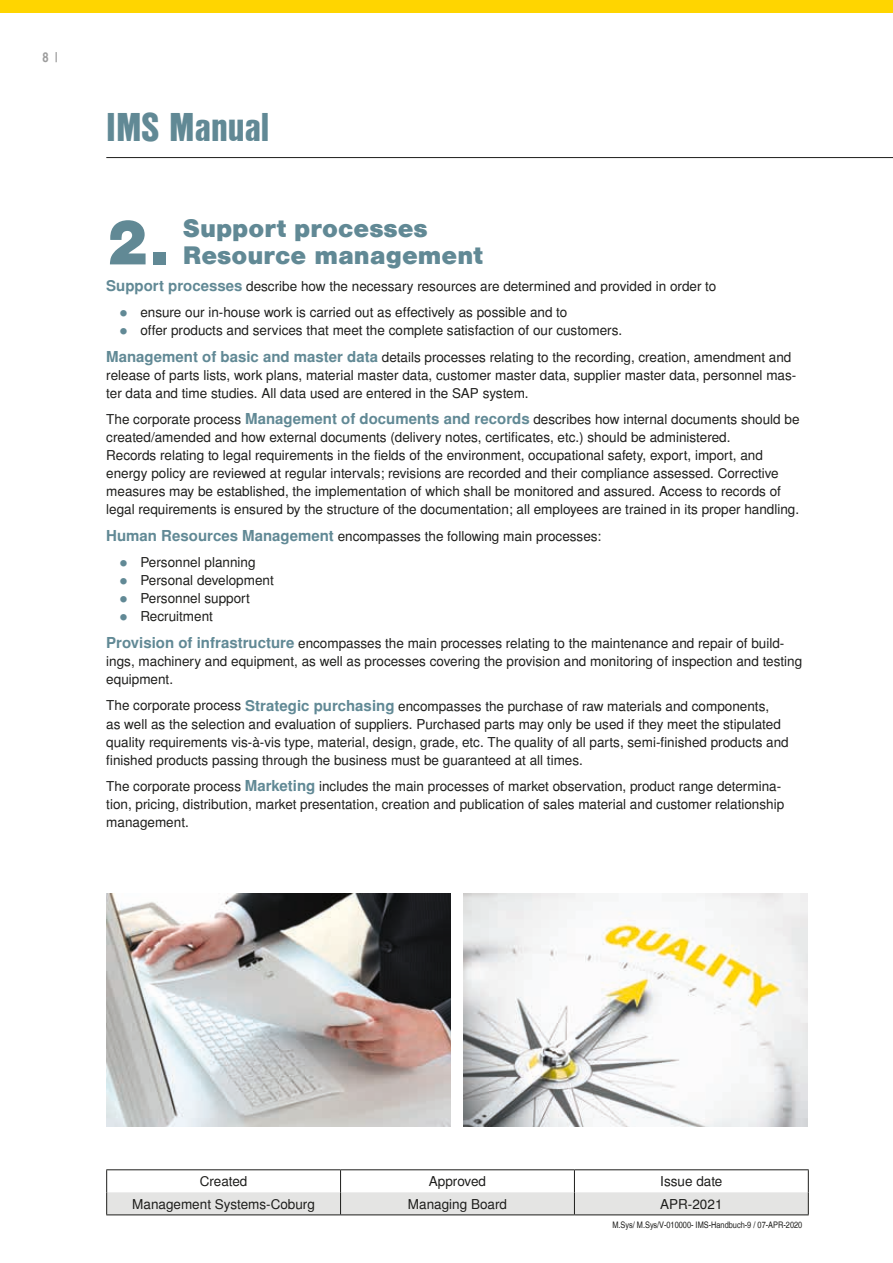
<style>
.page{position:relative;width:893px;height:1263px;background:#fff}
.page>*{position:absolute;margin:0;border:0;box-sizing:border-box;transform-origin:0 0}
.t1{font:900 60px "Nimbus San L";color:#618995}
.t2{font:39px "Nimbus San L Bla Con";color:#618995}
.t3{font:900 24px/27px "Nimbus San L";color:#618995}
.t4{font:13.5px/18px "Nimbus San L";color:#1d1d1b}
.t5{font:13.5px "Nimbus San L Bol Con";color:#9d9d9d}
.t6{font:9px "Nimbus San L Reg Con";color:#1d1d1b}
.s1{font-weight:700;font-size:15px;color:#618995}
.s2{font-size:25.5px;color:#618995}
</style>
<div class="page">
<div style="left:0;top:0;width:893px;height:13px;background:#ffd500"></div>
<hr style="left:106px;top:157px;width:787px;height:1px;background:#1d1d1b">
<hr style="left:106px;top:1169px;width:235px;height:1px;background:#1d1d1b">
<hr style="left:341px;top:1169px;width:233px;height:1px;background:#1d1d1b">
<hr style="left:574px;top:1169px;width:235px;height:1px;background:#1d1d1b">
<svg style="left:106px;top:1170px;width:703px;height:44px"></svg>
<hr style="left:106px;top:1214px;width:235px;height:1px;background:#1d1d1b">
<hr style="left:341px;top:1214px;width:233px;height:1px;background:#1d1d1b">
<hr style="left:574px;top:1214px;width:235px;height:1px;background:#1d1d1b">
<img style="left:106px;top:893px;width:345px;height:234px">
<img style="left:463px;top:893px;width:345px;height:234px">
<p class="t5" style="left:43px;top:48px;width:17px">8 |</p>
<h2 class="t2" style="left:106px;top:98px;width:165px">IMS Manual</h2>
<h1 class="t1" style="left:106px;top:205px;width:64px">2.</h1>
<h3 class="t3" style="left:183px;top:215px;width:302px">Support processes<br>Resource management</h3>
<p class="t4" style="left:106px;top:277px;width:612px"><span class="s1">Support processes</span> describe how the necessary resources are determined and provided in order to</p>
<p class="t4" style="left:119px;top:304px;width:450px"><span class="s2">•</span> ensure our in-house work is carried out as effectively as possible and to</p>
<p class="t4" style="left:106px;top:318px;width:687px;line-height:26.5px;text-indent:13px"><span class="s2">•</span> offer products and services that meet the complete satisfaction of our customers.<br><span class="s1">Management of basic and master data</span> details processes relating to the recording, creation, amendment and</p>
<p class="t4" style="left:106px;top:366px;width:691px">release of parts lists, work plans, material master data, customer master data, supplier master data, personnel mas&shy;ter data and time studies. All data used are entered in the SAP system.</p>
<p class="t4" style="left:106px;top:411px;width:695px">The corporate process <span class="s1">Management of documents and records</span> describes how internal documents should be created/amended and how external documents (delivery notes, certificates, etc.) should be administered.<br>Records relating to legal requirements in the fields of the environment, occupational safety, export, import, and energy policy are reviewed at regular intervals; revisions are recorded and their compliance assessed. Corrective measures may be established, the implementation of which shall be monitored and assured. Access to records of legal requirements is ensured by the structure of the documentation; all employees are trained in its proper handling.</p>
<p class="t4" style="left:106px;top:527px;width:497px"><span class="s1">Human Resources Management</span> encompasses the following main processes:</p>
<p class="t4" style="left:119px;top:554px;width:138px"><span class="s2">•</span> Personnel planning</p>
<p class="t4" style="left:119px;top:572px;width:156px"><span class="s2">•</span> Personal development</p>
<p class="t4" style="left:119px;top:590px;width:132px"><span class="s2">•</span> Personnel support</p>
<p class="t4" style="left:106px;top:604px;width:680px;line-height:26.5px;text-indent:13px"><span class="s2">•</span> Recruitment<br><span class="s1">Provision of infrastructure</span> encompasses the main processes relating to the maintenance and repair of build-</p>
<p class="t4" style="left:106px;top:652px;width:697px">ings, machinery and equipment, as well as processes covering the provision and monitoring of inspection and testing equipment.</p>
<p class="t4" style="left:106px;top:697px;width:684px">The corporate process <span class="s1">Strategic purchasing</span> encompasses the purchase of raw materials and components,<br>as well as the selection and evaluation of suppliers. Purchased parts may only be used if they meet the stipulated quality requirements vis-à-vis type, material, design, grade, etc. The quality of all parts, semi-finished products and finished products passing through the business must be guaranteed at all times.</p>
<p class="t4" style="left:106px;top:778px;width:679px">The corporate process <span class="s1">Marketing</span> includes the main processes of market observation, product range determina&shy;tion, pricing, distribution, market presentation, creation and publication of sales material and customer relationship management.</p>
<p class="t4" style="left:200px;top:1173px;width:49px">Created</p>
<p class="t4" style="left:429px;top:1173px;width:59px">Approved</p>
<p class="t4" style="left:660px;top:1173px;width:64px">Issue date</p>
<p class="t4" style="left:132px;top:1195px;width:184px">Management Systems-Coburg</p>
<p class="t4" style="left:408px;top:1195px;width:101px">Managing Board</p>
<p class="t4" style="left:660px;top:1195px;width:64px">APR-2021</p>
<p class="t6" style="left:612px;top:1219px;width:191px">M.Sys/ M.Sys/V-010000- IMS-Handbuch-9 / 07-APR-2020</p>
</div>
